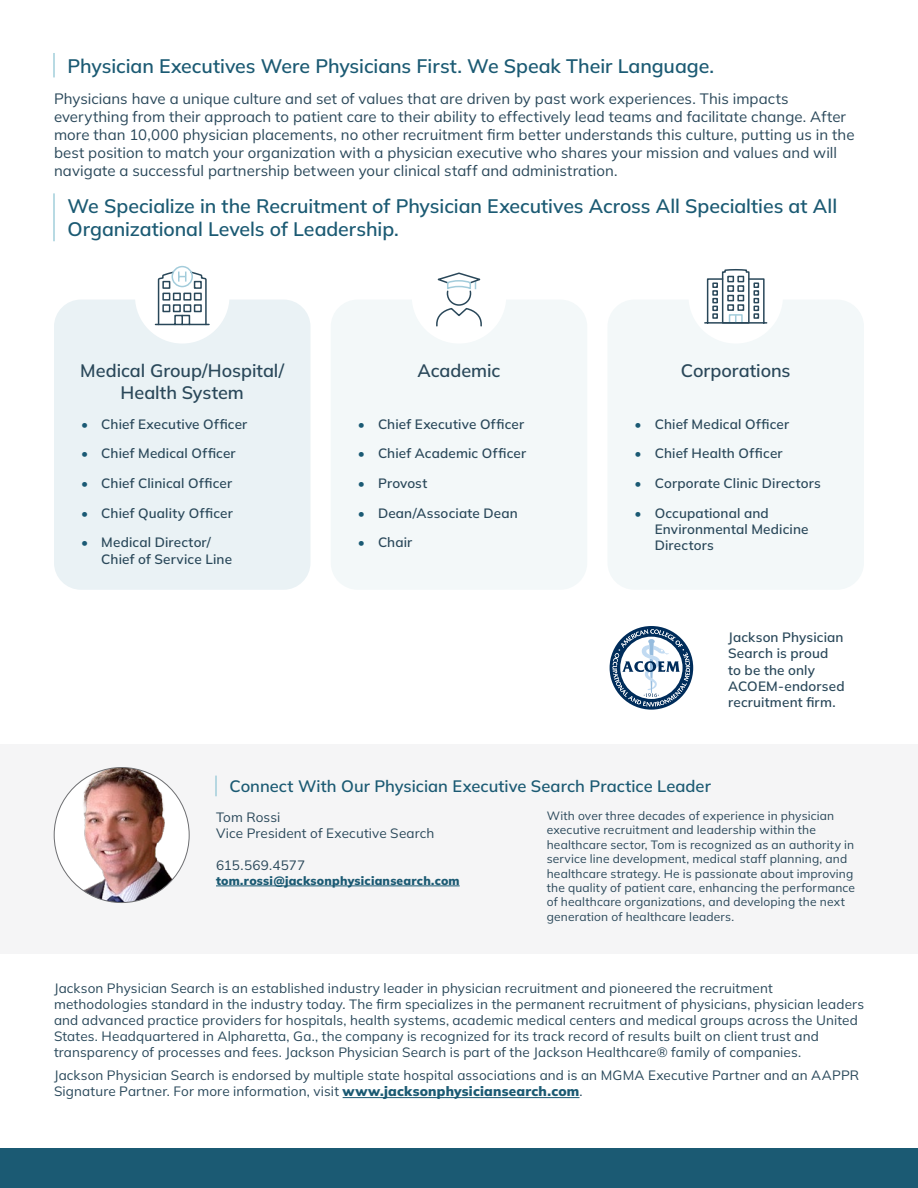
<style>
.page{position:relative;width:918px;height:1188px;background:#fff}
.page>*{position:absolute;margin:0;border:0;box-sizing:border-box;transform-origin:0 0}
.t1{font:600 19.5px/23.4px "Mulish";letter-spacing:-.005em;color:#1b5a73}
.t2{font:600 18px/21.6px "Mulish";letter-spacing:-.005em;color:#2a485a;text-align:center}
.t3{font:600 16.5px "Mulish";color:#1b5a73}
.t4{font:15px/18px "Mulish";letter-spacing:.005em;color:#2a485a}
.t5{font:13.5px/16.2px "Mulish";letter-spacing:.01em;color:#29485a}
.t6{font:600 13.5px/16.2px "Mulish";letter-spacing:.01em;color:#2a485a}
.t7{font:13.5px/16.2px "Mulish";letter-spacing:.01em;color:#2a485a}
.t8{font:12px/14.4px "Mulish";letter-spacing:.015em;color:#2a485a}
.t9{font:900 12px "Mulish";letter-spacing:.02em;color:#1b5a73}
.s1{color:#1a5a74}
.s2{font-weight:900;color:#1b5a73}
</style>
<div class="page">
<hr style="left:53px;top:53px;width:2px;height:24px;background:#a2cedb">
<hr style="left:53px;top:193px;width:2px;height:48px;background:#a2cedb">
<div style="left:0;top:1076px;width:918px;height:112px;background:#1b5a73"></div>
<div style="left:0;top:1060px;width:918px;height:88px;background:#fff"></div>
<hr style="left:343px;top:1097px;width:237px;height:1px;background:#1b5a73">
<div style="left:608px;top:300px;width:256px;height:290px;background:#f3f8f9;border-radius:27px"></div>
<div style="left:688px;top:249px;width:95px;height:95px;background:#fff;border-radius:50%"></div>
<div style="left:0;top:744px;width:918px;height:209px;background:#f5f5f6"></div>
<img style="left:54px;top:768px;width:135px;height:135px;border-radius:67px">
<hr style="left:215px;top:776px;width:2px;height:20px;background:#a2cedb">
<hr style="left:216px;top:886px;width:244px;height:1px;background:#1b5a73">
<svg style="left:704px;top:269px;width:64px;height:55px"></svg>
<div style="left:331px;top:300px;width:256px;height:290px;background:#f3f8f9;border-radius:27px"></div>
<div style="left:412px;top:249px;width:94px;height:95px;background:#fff;border-radius:50%"></div>
<div style="left:54px;top:300px;width:256px;height:290px;background:#eaf2f5;border-radius:27px"></div>
<div style="left:135px;top:249px;width:95px;height:95px;background:#fff;border-radius:50%"></div>
<svg style="left:154px;top:265px;width:56px;height:61px"></svg>
<svg style="left:436px;top:272px;width:46px;height:55px"></svg>
<svg style="left:610px;top:626px;width:83px;height:84px"></svg>
<h1 class="t1" style="left:68px;top:53px;width:648px">Physician Executives Were Physicians First. We Speak Their Language.</h1>
<p class="t4" style="left:54px;top:89px;width:802px">Physicians have a unique culture and set of values that are driven by past work experiences. This impacts everything from their approach to patient care to their ability to effectively lead teams and facilitate change. After more than 10,000 physician placements, no other recruitment firm better understands this culture, putting us in the best position to match your organization with a physician executive who shares your mission and values and will navigate a successful partnership between your clinical staff and administration.</p>
<h1 class="t1" style="left:68px;top:194px;width:771px">We Specialize in the Recruitment of Physician Executives Across All Specialties at All<br>Organizational Levels of Leadership.</h1>
<h2 class="t2" style="left:80px;top:360px;width:205px">Medical Group/Hospital/<br>Health System</h2>
<p class="t6" style="left:81px;top:415px;width:168px"><span class="s1">•</span> Chief Executive Officer</p>
<p class="t6" style="left:81px;top:445px;width:156px"><span class="s1">•</span> Chief Medical Officer</p>
<p class="t6" style="left:81px;top:475px;width:153px"><span class="s1">•</span> Chief Clinical Officer</p>
<p class="t6" style="left:81px;top:504px;width:153px"><span class="s1">•</span> Chief Quality Officer</p>
<p class="t6" style="left:101px;top:534px;width:132px;text-indent:-20px"><span class="s1">•</span> Medical Director/<br>Chief of Service Line</p>
<h2 class="t2" style="left:418px;top:360px;width:84px">Academic</h2>
<p class="t6" style="left:358px;top:415px;width:168px"><span class="s1">•</span> Chief Executive Officer</p>
<p class="t6" style="left:358px;top:445px;width:170px"><span class="s1">•</span> Chief Academic Officer</p>
<p class="t6" style="left:358px;top:475px;width:71px"><span class="s1">•</span> Provost</p>
<p class="t6" style="left:358px;top:504px;width:162px"><span class="s1">•</span> Dean/Associate Dean</p>
<p class="t6" style="left:358px;top:534px;width:56px"><span class="s1">•</span> Chair</p>
<h2 class="t2" style="left:681px;top:360px;width:111px">Corporations</h2>
<p class="t6" style="left:634px;top:415px;width:156px"><span class="s1">•</span> Chief Medical Officer</p>
<p class="t6" style="left:634px;top:445px;width:150px"><span class="s1">•</span> Chief Health Officer</p>
<p class="t6" style="left:634px;top:475px;width:188px"><span class="s1">•</span> Corporate Clinic Directors</p>
<p class="t6" style="left:655px;top:504px;width:155px;text-indent:-20px"><span class="s1">•</span> Occupational and<br>Environmental Medicine<br>Directors</p>
<p class="t6" style="left:728px;top:629px;width:118px">Jackson Physician<br>Search is proud to be the only<br>ACOEM-endorsed recruitment firm.</p>
<p class="t3" style="left:230px;top:775px;width:483px">Connect With Our Physician Executive Search Practice Leader</p>
<p class="t7" style="left:216px;top:809px;width:220px">Tom Rossi<br>Vice President of Executive Search</p>
<p class="t7" style="left:216px;top:857px;width:91px">615.569.4577</p>
<p class="t9" style="left:216px;top:872px;width:245px">tom.rossi@jacksonphysiciansearch.com</p>
<p class="t8" style="left:547px;top:808px;width:310px">With over three decades of experience in physician executive recruitment and leadership within the healthcare sector, Tom is recognized as an authority in service line development, medical staff planning, and healthcare strategy. He is passionate about improving the quality of patient care, enhancing the performance of healthcare organizations, and developing the next generation of healthcare leaders.</p>
<p class="t5" style="left:54px;top:979px;width:812px">Jackson Physician Search is an established industry leader in physician recruitment and pioneered the recruitment methodologies standard in the industry today. The firm specializes in the permanent recruitment of physicians, physician leaders and advanced practice providers for hospitals, health systems, academic medical centers and medical groups across the United States. Headquartered in Alpharetta, Ga., the company is recognized for its track record of results built on client trust and transparency of processes and fees. Jackson Physician Search is part of the Jackson Healthcare® family of companies.</p>
<p class="t5" style="left:54px;top:1067px;width:807px">Jackson Physician Search is endorsed by multiple state hospital associations and is an MGMA Executive Partner and an AAPPR<br>Signature Partner. For more information, visit <span class="s2">www.jacksonphysiciansearch.com</span>.</p>
</div>
